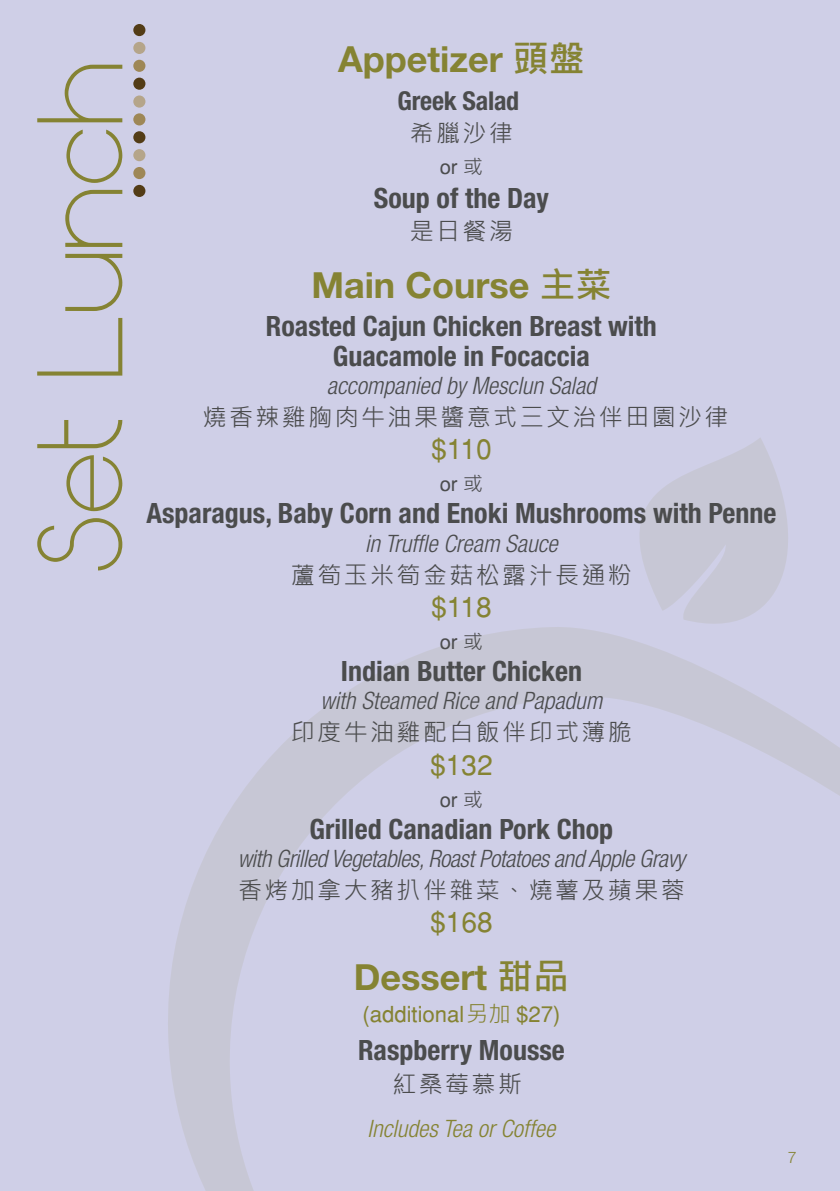
<style>
.page{position:relative;width:840px;height:1191px;background:#fff}
.page>*{position:absolute;margin:0;border:0;box-sizing:border-box;transform-origin:0 0}
.t1{font:300 86.2px "Origin";color:#858333}
.t2{font:700 36px "Helvetica Neue LT Pro";color:#858333}
.t3{font:700 condensed 28px/30px "Helvetica Neue LT Std";color:#4b4c4d;text-align:center}
.t4{font:28px "Helvetica";color:#858333}
.t5{font:700 condensed 26px "Helvetica Neue LT Std";letter-spacing:-.01em;color:#4b4c4d}
.t6{font:24px "Microsoft Jheng Hei";letter-spacing:.1em;color:#4b4c4d}
.t7{font:italic 300 condensed 24px "Helvetica Neue LT Pro";color:#4b4c4d}
.t8{font:italic 300 condensed 24px "Helvetica Neue LT Pro";letter-spacing:-.02em;color:#4b4c4d}
.t9{font:italic 300 condensed 24px "Helvetica Neue LT Pro";color:#858333}
.t10{font:22px "Helvetica";color:#858333}
.t11{font:20px "Helvetica";color:#4b4c4d}
.t12{font:300 16px "Helvetica Neue LT Pro";color:#858333}
.s1{font-family:"Microsoft Jheng Hei"}
</style>
<div class="page">
<div style="left:0;top:0;width:839px;height:1191px;background:#cfcfe7"></div>
<svg style="left:640px;top:438px;width:148px;height:185px;fill:#c7c7d5"></svg>
<svg style="left:168px;top:623px;width:671px;height:568px"></svg>
<div style="left:133px;top:167px;width:12px;height:12px;background:#9e8756;border-radius:50%"></div>
<div style="left:133px;top:113px;width:12px;height:12px;background:#9e8756;border-radius:50%"></div>
<div style="left:133px;top:60px;width:12px;height:12px;background:#9e8756;border-radius:50%"></div>
<div style="left:133px;top:149px;width:12px;height:12px;background:#b5a58a;border-radius:50%"></div>
<div style="left:133px;top:95px;width:12px;height:13px;background:#b5a58a;border-radius:50%"></div>
<div style="left:133px;top:42px;width:12px;height:12px;background:#b5a58a;border-radius:50%"></div>
<div style="left:133px;top:185px;width:12px;height:12px;background:#533c16;border-radius:50%"></div>
<div style="left:133px;top:131px;width:12px;height:12px;background:#533c16;border-radius:50%"></div>
<div style="left:133px;top:78px;width:12px;height:12px;background:#533c16;border-radius:50%"></div>
<div style="left:133px;top:24px;width:12px;height:12px;background:#533c16;border-radius:50%"></div>
<h1 class="t1" style="left:14px;top:577px;width:514px;rotate:-90deg">Set Lunch</h1>
<p class="t2" style="left:338px;top:37px;width:248px">Appetizer <span class="s1">頭盤</span></p>
<p class="t5" style="left:397px;top:85px;width:123px">Greek Salad</p>
<p class="t6" style="left:409px;top:118px;width:105px">希臘沙律</p>
<p class="t11" style="left:439px;top:155px;width:45px">or <span class="s1">或</span></p>
<p class="t3" style="left:374px;top:182px;width:177px">Soup of the Day</p>
<p class="t6" style="left:409px;top:216px;width:105px">是日餐湯</p>
<p class="t2" style="left:311px;top:263px;width:301px">Main Course <span class="s1">主菜</span></p>
<p class="t3" style="left:266px;top:310px;width:392px">Roasted Cajun Chicken Breast with<br>Guacamole in Focaccia</p>
<p class="t7" style="left:327px;top:371px;width:270px">accompanied by Mesclun Salad</p>
<p class="t6" style="left:202px;top:402px;width:527px">燒香辣雞胸肉牛油果醬意式三文治伴田園沙律</p>
<p class="t4" style="left:431px;top:432px;width:62px">$110</p>
<p class="t11" style="left:439px;top:472px;width:45px">or <span class="s1">或</span></p>
<p class="t3" style="left:146px;top:498px;width:631px">Asparagus, Baby Corn and Enoki Mushrooms with Penne</p>
<p class="t7" style="left:365px;top:529px;width:194px">in Truffle Cream Sauce</p>
<p class="t6" style="left:291px;top:559px;width:342px">蘆筍玉米筍金菇松露汁長通粉</p>
<p class="t4" style="left:431px;top:590px;width:62px">$118</p>
<p class="t11" style="left:439px;top:630px;width:45px">or <span class="s1">或</span></p>
<p class="t3" style="left:341px;top:656px;width:242px">Indian Butter Chicken</p>
<p class="t7" style="left:320px;top:687px;width:283px">with Steamed Rice and Papadum</p>
<p class="t6" style="left:291px;top:717px;width:342px">印度牛油雞配白飯伴印式薄脆</p>
<p class="t4" style="left:430px;top:748px;width:64px">$132</p>
<p class="t11" style="left:439px;top:787px;width:45px">or <span class="s1">或</span></p>
<p class="t3" style="left:309px;top:813px;width:305px">Grilled Canadian Pork Chop</p>
<p class="t8" style="left:238px;top:844px;width:448px">with Grilled Vegetables, Roast Potatoes and Apple Gravy</p>
<p class="t6" style="left:238px;top:875px;width:448px">香烤加拿大豬扒伴雜菜、燒薯及蘋果蓉</p>
<p class="t4" style="left:430px;top:905px;width:64px">$168</p>
<p class="t2" style="left:353px;top:955px;width:217px">Dessert <span class="s1">甜品</span></p>
<p class="t10" style="left:362px;top:1001px;width:199px">(additional<span class="s1">另加</span> $27)</p>
<p class="t3" style="left:358px;top:1035px;width:208px">Raspberry Mousse</p>
<p class="t6" style="left:392px;top:1068px;width:131px">紅桑莓慕斯</p>
<p class="t9" style="left:367px;top:1114px;width:189px">Includes Tea or Coffee</p>
<p class="t12" style="left:787px;top:1147px;width:10px">7</p>
</div>
